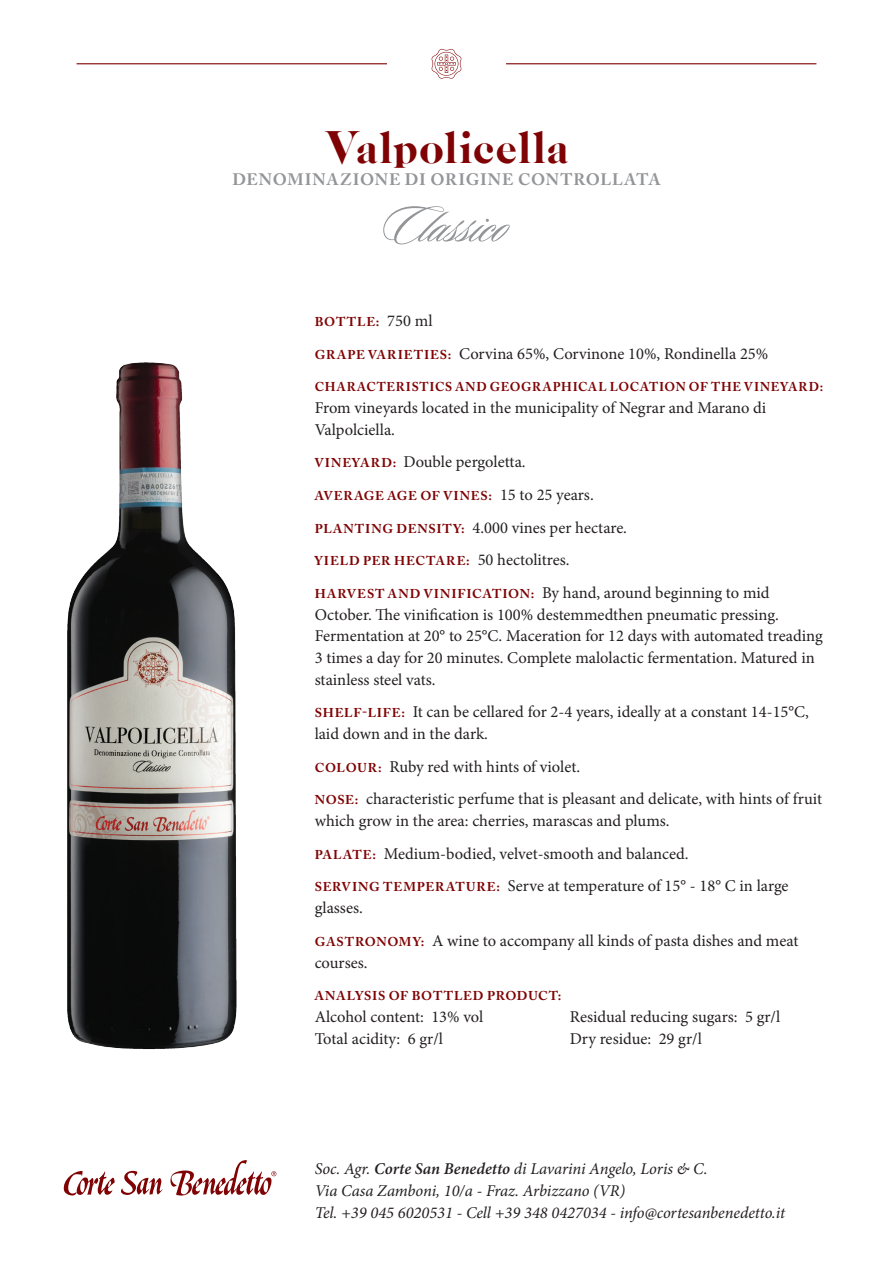
<style>
.page{position:relative;width:893px;height:1263px;background:#fff}
.page>*{position:absolute;margin:0;border:0;box-sizing:border-box;transform-origin:0 0}
.t1{font:48px "Caslon CP";letter-spacing:.025em;color:#7f0304}
.t2{font:16.5px/21.8px "Minion Pro";color:#231f20}
.t3{font:italic 16.5px/21.8px "Minion Pro";letter-spacing:-.005em;color:#231f20}
.t4{font:700 16.5px "Adobe Caslon Pro";letter-spacing:.05em;color:#939598}
.t5{font:700 12.75px "Adobe Caslon Pro";letter-spacing:.065em;color:#7f0304}
.s1{font-family:"Minion Pro";font-weight:400;font-size:16.5px;color:#231f20}
.s2{font-family:"Adobe Caslon Pro";font-weight:700;font-size:12.75px;color:#7f0304}
.s3{font-weight:600}
</style>
<div class="page">
<svg style="left:431px;top:49px;width:30px;height:30px"></svg>
<hr style="left:506px;top:63px;width:310px;height:1px;background:#7f0304">
<hr style="left:77px;top:63px;width:310px;height:1px;background:#7f0304">
<img style="left:67px;top:362px;width:170px;height:688px">
<svg style="left:63px;top:1160px;width:213px;height:36px"></svg>
<svg style="left:383px;top:206px;width:127px;height:39px"></svg>
<h1 class="t1" style="left:325px;top:122px;width:245px">Valpolicella</h1>
<p class="t4" style="left:232px;top:169px;width:430px">DENOMINAZIONE DI ORIGINE CONTROLLATA</p>
<p class="t5" style="left:315px;top:314px;width:119px">BOTTLE: <span class="s1">750 ml</span></p>
<p class="t2" style="left:315px;top:342px;width:455px"><span class="s2">GR APE VARIETIES:</span> Corvina 65%, Corvinone 10%, Rondinella 25%</p>
<p class="t5" style="left:315px;top:379px;width:510px">CHARACTERISTICS AND GEOGRAPHICAL LOCATION OF THE VINEYARD:</p>
<p class="t2" style="left:315px;top:397px;width:453px">From vineyards located in the municipality of Negrar and Marano di<br>Valpolciella.</p>
<p class="t2" style="left:315px;top:451px;width:212px"><span class="s2">VINEYARD:</span> Double pergoletta.</p>
<p class="t5" style="left:315px;top:488px;width:281px">AVERAGE AGE OF VINES: <span class="s1">15 to 25 years.</span></p>
<p class="t2" style="left:315px;top:516px;width:314px"><span class="s2">PLANTING DENSITY:</span> 4.000 vines per hectare.</p>
<p class="t5" style="left:315px;top:553px;width:256px">YIELD PER HECTARE: <span class="s1">50 hectolitres.</span></p>
<p class="t2" style="left:315px;top:582px;width:510px"><span class="s2">H ARVEST AND VINIFICATION:</span> By hand, around beginning to mid October. The vinification is 100% destemmedthen pneumatic pressing.<br>Fermentation at 20° to 25°C. Maceration for 12 days with automated treading 3 times a day for 20 minutes. Complete malolactic fermentation. Matured in stainless steel vats.</p>
<p class="t2" style="left:315px;top:701px;width:496px"><span class="s2">SHELF-LIFE:</span> It can be cellared for 2-4 years, ideally at a constant 14-15°C, laid down and in the dark.</p>
<p class="t2" style="left:315px;top:750px;width:509px;line-height:32.7px"><span class="s2">COLOUR:</span> Ruby red with hints of violet.<br><span class="s2">NOSE:</span> characteristic perfume that is pleasant and delicate, with hints of fruit</p>
<p class="t2" style="left:315px;top:805px;width:475px;line-height:32.7px">which grow in the area: cherries, marascas and plums.<br><span class="s2">PALATE:</span> Medium-bodied, velvet-smooth and balanced.<br><span class="s2">SERVING TEMPER ATURE:</span> Serve at temperature of 15° - 18° C in large</p>
<p class="t2" style="left:315px;top:892px;width:485px;line-height:32.7px">glasses.<br><span class="s2">GASTRONOMY:</span> A wine to accompany all kinds of pasta dishes and meat</p>
<p class="t2" style="left:315px;top:951px;width:55px">courses.</p>
<p class="t5" style="left:315px;top:988px;width:248px">ANALYSIS OF BOTTLED PRODUCT:</p>
<p class="t2" style="left:315px;top:1006px;width:170px">Alcohol content: 13% vol</p>
<p class="t2" style="left:570px;top:1006px;width:212px">Residual reducing sugars: 5 gr/l</p>
<p class="t2" style="left:315px;top:1028px;width:130px">Total acidity: 6 gr/l</p>
<p class="t2" style="left:570px;top:1028px;width:134px">Dry residue: 29 gr/l</p>
<p class="t3" style="left:315px;top:1158px;width:472px">Soc. Agr. <span class="s3">Corte San Benedetto</span> di Lavarini Angelo, Loris &amp; C.<br>Via Casa Zamboni, 10/a - Fraz. Arbizzano (VR)<br>Tel. +39 045 6020531 - Cell +39 348 0427034 - info@cortesanbenedetto.it</p>
</div>
